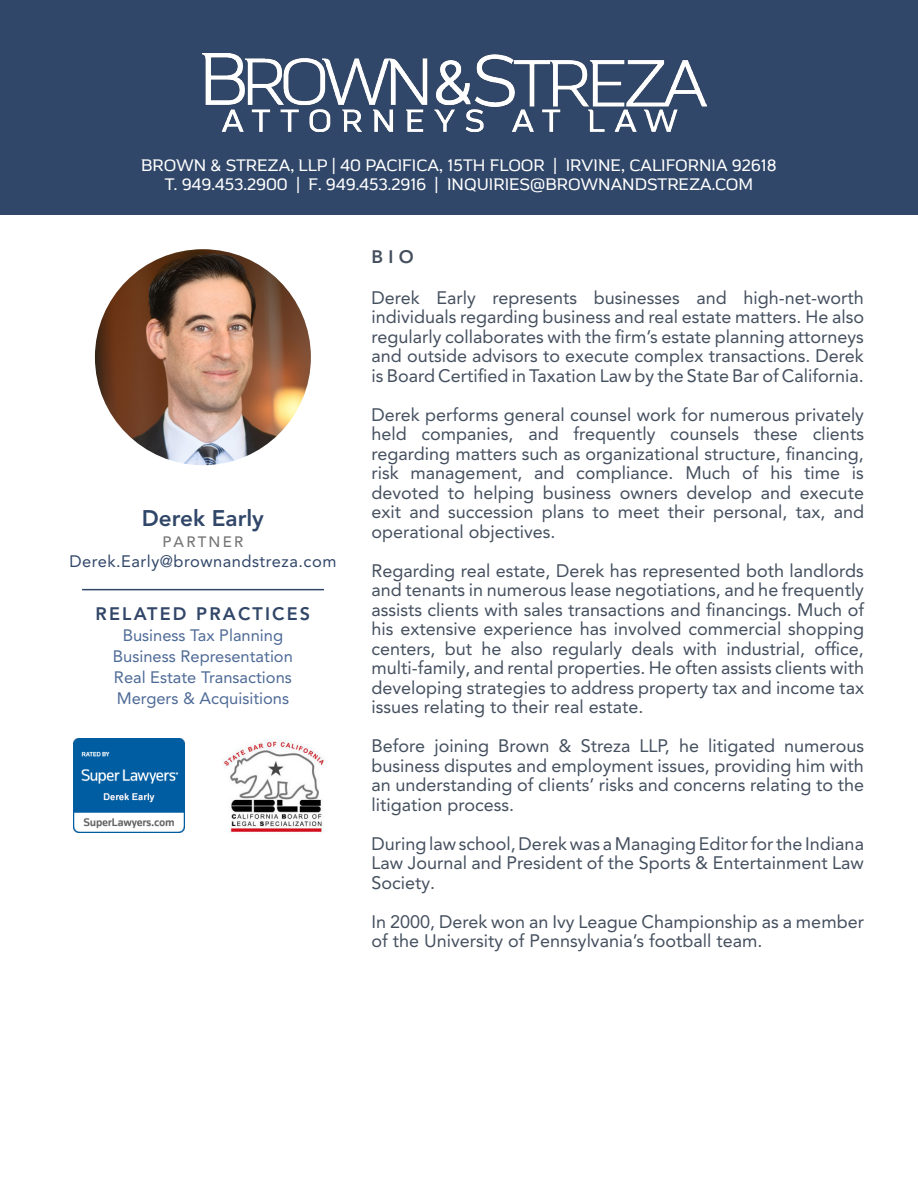
<style>
.page{position:relative;width:918px;height:1188px;background:#fff}
.page>*{position:absolute;margin:0;border:0;box-sizing:border-box;transform-origin:0 0}
.t1{font:800 22.5px "Avenir LT Pro";color:#314769}
.t2{font:18px/19.5px "Avenir LT Pro";color:#45505f;text-align:justify}
.t3{font:800 18px "Avenir LT Pro";letter-spacing:.12em;color:#314668}
.t4{font:800 18px "Avenir LT Pro";color:#45505f}
.t5{font:500 16.5px "MAINLUX";color:#fff}
.t6{font:16.5px "Avenir LT Pro";color:#4e6a96}
.t7{font:16.5px "Avenir LT Pro";letter-spacing:.03em;color:#314769}
.t8{font:500 15px "Avenir LT Pro";letter-spacing:.15em;color:#767575}
</style>
<div class="page">
<img style="left:95px;top:249px;width:216px;height:216px;border-radius:108px">
<hr style="left:82px;top:589px;width:242px;height:1px;background:#314668">
<div style="left:0;top:0;width:918px;height:215px;background:#314769"></div>
<img style="left:203px;top:54px;width:504px;height:78px">
<img style="left:74px;top:738px;width:110px;height:95px">
<img style="left:223px;top:741px;width:101px;height:92px">
<p class="t5" style="left:141px;top:155px;width:637px">BROWN &amp; STREZA, LLP | 40 PACIFICA, 15TH FLOOR | IRVINE, CALIFORNIA 92618</p>
<p class="t5" style="left:165px;top:175px;width:590px">T. 949.453.2900 | F. 949.453.2916 | INQUIRIES@BROWNANDSTREZA.COM</p>
<p class="t1" style="left:142px;top:504px;width:124px">Derek Early</p>
<p class="t8" style="left:162px;top:533px;width:83px">PARTNER</p>
<p class="t7" style="left:69px;top:551px;width:268px">Derek.Early@brownandstreza.com</p>
<p class="t3" style="left:96px;top:604px;width:216px">RELATED PRACTICES</p>
<p class="t6" style="left:123px;top:626px;width:162px">Business Tax Planning</p>
<p class="t6" style="left:113px;top:647px;width:182px">Business Representation</p>
<p class="t6" style="left:114px;top:668px;width:179px">Real Estate Transactions</p>
<p class="t6" style="left:117px;top:689px;width:174px">Mergers &amp; Acquisitions</p>
<p class="t4" style="left:372px;top:246px;width:44px">B I O</p>
<p class="t2" style="left:372px;top:288px;width:494px">Derek Early represents businesses and high-net-worth individuals regarding business and real estate matters. He also regularly collaborates with the firm’s estate planning attorneys and outside advisors to execute complex transactions. Derek is Board Certified in Taxation Law by the State Bar of California.</p>
<p class="t2" style="left:372px;top:405px;width:494px">Derek performs general counsel work for numerous privately held companies, and frequently counsels these clients regarding matters such as organizational structure, financing, risk management, and compliance. Much of his time is devoted to helping business owners develop and execute exit and succession plans to meet their personal, tax, and operational objectives.</p>
<p class="t2" style="left:372px;top:561px;width:494px">Regarding real estate, Derek has represented both landlords and tenants in numerous lease negotiations, and he frequently assists clients with sales transactions and financings. Much of his extensive experience has involved commercial shopping centers, but he also regularly deals with industrial, office, multi-family, and rental properties. He often assists clients with developing strategies to address property tax and income tax issues relating to their real estate.</p>
<p class="t2" style="left:372px;top:736px;width:494px">Before joining Brown &amp; Streza LLP, he litigated numerous business disputes and employment issues, providing him with an understanding of clients’ risks and concerns relating to the litigation process.</p>
<p class="t2" style="left:372px;top:834px;width:494px">During law school, Derek was a Managing Editor for the Indiana Law Journal and President of the Sports &amp; Entertainment Law Society.</p>
<p class="t2" style="left:372px;top:912px;width:494px">In 2000, Derek won an Ivy League Championship as a member of the University of Pennsylvania’s football team.</p>
</div>
